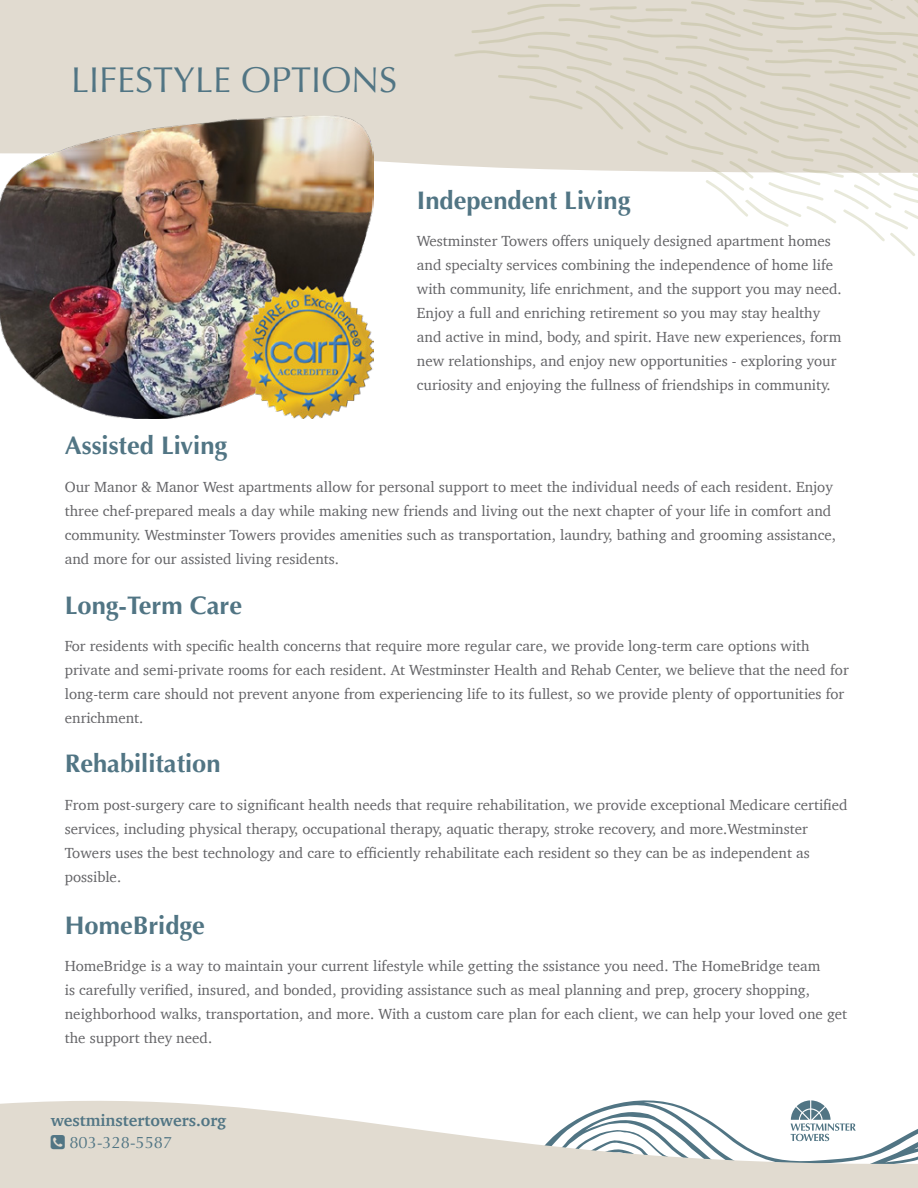
<style>
.page{position:relative;width:918px;height:1188px;background:#fff}
.page>*{position:absolute;margin:0;border:0;box-sizing:border-box;transform-origin:0 0}
.t1{font:36px "Optima";color:#517584}
.Content{font:700 25.5px "Optima";color:#517584}
.t2{font:700 16.5px "Charter";color:#517584}
.t3{font:16.5px "Optima";color:#517584}
.Content-2{font:15px/24px "Charter";color:#636366}
</style>
<div class="page">
<svg style="left:0;top:1100px;width:918px;height:88px;fill:#e1dbd0"></svg>
<svg style="left:791px;top:1100px;width:65px;height:41px"></svg>
<div style="left:0;top:0;width:454px;height:166px;background:#e1dbd0"></div>
<svg style="left:454px;top:0;width:464px;height:256px"></svg>
<img style="left:0;top:116px;width:374px;height:302px">
<svg style="left:51px;top:1135px;width:14px;height:14px"></svg>
<p class="t1" style="left:71px;top:59px;width:328px">LIFESTYLE OPTIONS</p>
<p class="Content" style="left:417px;top:185px;width:215px">Independent Living</p>
<p class="Content-2" style="left:417px;top:229px;width:426px">Westminster Towers offers uniquely designed apartment homes and specialty services combining the independence of home life with community, life enrichment, and the support you may need.<br>Enjoy a full and enriching retirement so you may stay healthy and active in mind, body, and spirit. Have new experiences, form new relationships, and enjoy new opportunities - exploring your curiosity and enjoying the fullness of friendships in community.</p>
<p class="Content" style="left:65px;top:431px;width:164px">Assisted Living</p>
<p class="Content-2" style="left:65px;top:474px;width:773px">Our Manor &amp; Manor West apartments allow for personal support to meet the individual needs of each resident. Enjoy three chef-prepared meals a day while making new friends and living out the next chapter of your life in comfort and community. Westminster Towers provides amenities such as transportation, laundry, bathing and grooming assistance, and more for our assisted living residents.</p>
<p class="Content" style="left:65px;top:590px;width:179px">Long-Term Care</p>
<p class="Content-2" style="left:65px;top:634px;width:785px">For residents with specific health concerns that require more regular care, we provide long-term care options with private and semi-private rooms for each resident. At Westminster Health and Rehab Center, we believe that the need for long-term care should not prevent anyone from experiencing life to its fullest, so we provide plenty of opportunities for enrichment.</p>
<p class="Content" style="left:65px;top:749px;width:157px">Rehabilitation</p>
<p class="Content-2" style="left:65px;top:792px;width:784px">From post-surgery care to significant health needs that require rehabilitation, we provide exceptional Medicare certified services, including physical therapy, occupational therapy, aquatic therapy, stroke recovery, and more.Westminster Towers uses the best technology and care to efficiently rehabilitate each resident so they can be as independent as possible.</p>
<p class="Content" style="left:65px;top:910px;width:142px">HomeBridge</p>
<p class="Content-2" style="left:65px;top:954px;width:784px">HomeBridge is a way to maintain your current lifestyle while getting the ssistance you need. The HomeBridge team<br>is carefully verified, insured, and bonded, providing assistance such as meal planning and prep, grocery shopping, neighborhood walks, transportation, and more. With a custom care plan for each client, we can help your loved one get the support they need.</p>
<p class="t2" style="left:51px;top:1106px;width:177px">westminstertowers.org</p>
<p class="t3" style="left:69px;top:1133px;width:104px">803-328-5587</p>
</div>
